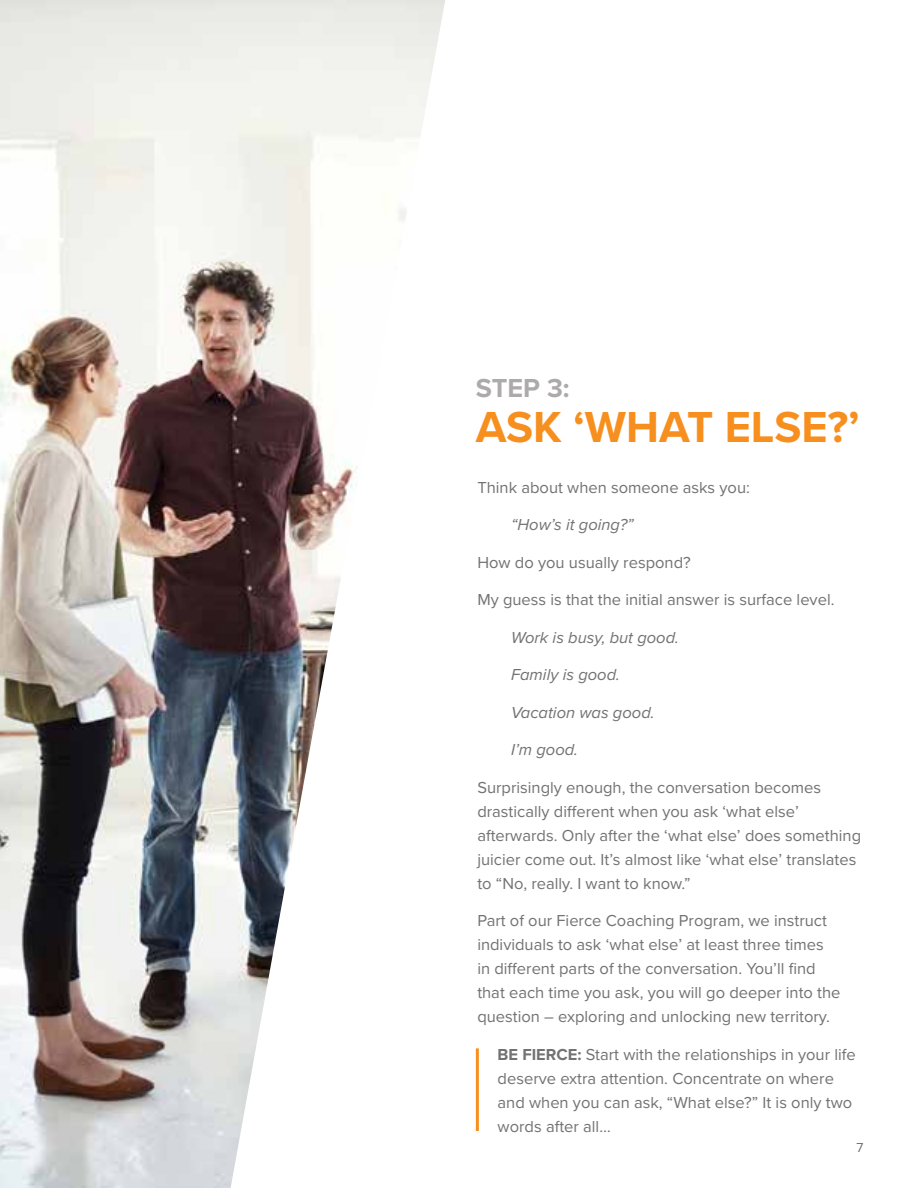
<style>
.page{position:relative;width:918px;height:1188px;background:#fff}
.page>*{position:absolute;margin:0;border:0;box-sizing:border-box;transform-origin:0 0}
.t1{font:700 45px "Proxima Nova";color:#f78f1e}
.t2{font:700 27px "Proxima Nova";color:#adaaac}
.t3{font:16.5px/24px "Proxima Nova";color:#727174}
.t4{font:italic 16.5px "Proxima Nova";color:#727174}
.t5{font:13.5px "Proxima Nova";color:#727174}
.s1{font-weight:700}
</style>
<div class="page">
<img style="left:0;top:0;width:231px;height:1188px">
<svg style="left:231px;top:0;width:245px;height:1185px"></svg>
<hr style="left:476px;top:1048px;width:3px;height:83px;background:#f78f1e">
<h2 class="t2" style="left:476px;top:367px;width:95px">STEP 3:</h2>
<h1 class="t1" style="left:476px;top:393px;width:385px">ASK ‘WHAT ELSE?’</h1>
<p class="t3" style="left:477px;top:474px;width:274px">Think about when someone asks you:</p>
<p class="t4" style="left:511px;top:512px;width:124px">“How’s it going?”</p>
<p class="t3" style="left:477px;top:549px;width:215px">How do you usually respond?</p>
<p class="t3" style="left:477px;top:587px;width:359px">My guess is that the initial answer is surface level.</p>
<p class="t4" style="left:511px;top:625px;width:169px">Work is busy, but good.</p>
<p class="t4" style="left:511px;top:662px;width:110px">Family is good.</p>
<p class="t4" style="left:511px;top:700px;width:145px">Vacation was good.</p>
<p class="t4" style="left:511px;top:737px;width:68px">I’m good.</p>
<p class="t3" style="left:477px;top:774px;width:385px">Surprisingly enough, the conversation becomes drastically different when you ask ‘what else’ afterwards. Only after the ‘what else’ does something juicier come out. It’s almost like ‘what else’ translates to “No, really. I want to know.”</p>
<p class="t3" style="left:477px;top:908px;width:365px">Part of our Fierce Coaching Program, we instruct individuals to ask ‘what else’ at least three times in different parts of the conversation. You’ll find that each time you ask, you will go deeper into the question – exploring and unlocking new territory.</p>
<p class="t3" style="left:498px;top:1041px;width:360px"><span class="s1">BE FIERCE:</span> Start with the relationships in your life deserve extra attention. Concentrate on where and when you can ask, “What else?” It is only two words after all…</p>
<p class="t5" style="left:857px;top:1138px;width:8px">7</p>
</div>
